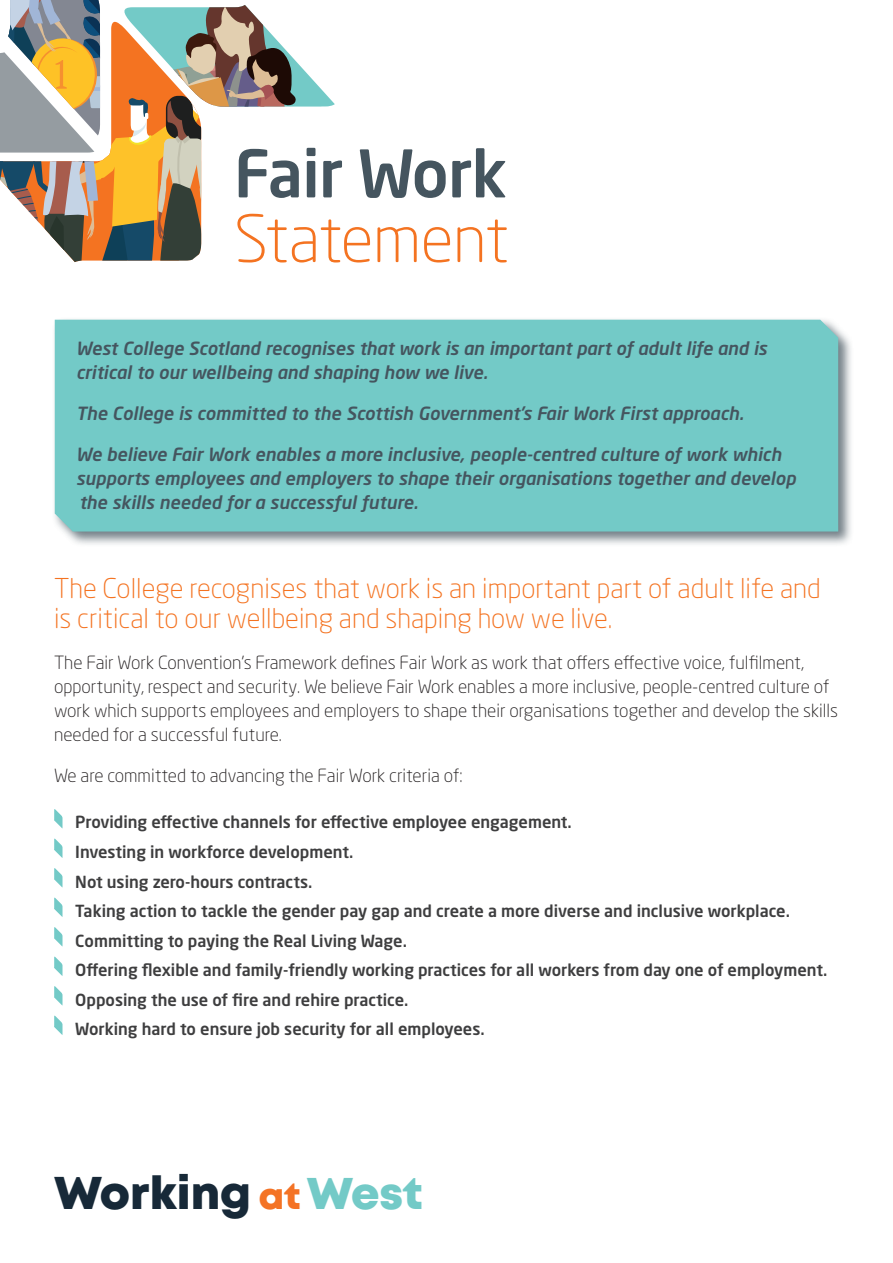
<style>
.page{position:relative;width:893px;height:1263px;background:#fff}
.page>*{position:absolute;margin:0;border:0;box-sizing:border-box;transform-origin:0 0}
.t1{font:300 64.65px "Neo Sans Std";letter-spacing:-.02em;color:#f47321}
.t2{font:500 64.65px "Neo Sans Std";letter-spacing:-.01em;color:#45555f}
.t3{font:45.9px "Mont Heavy DEMO";color:#172938}
.t4{font:300 27px/30px "Neo Sans Std";color:#f47321}
.t5{font:italic 500 18px/24px "Neo Sans Std";color:#45555f}
.t6{font:300 18px/24px "Neo Sans Std";color:#231f20}
.t7{font:500 16.5px/29.5px "Neo Sans Std";color:#3e3e3f}
.s1{font-size:36.75px;color:#f47325}
.s2{font-size:44.4px;color:#73cac7}
</style>
<div class="page">
<svg style="left:0;top:0;width:335px;height:262px"></svg>
<svg style="left:54px;top:809px;width:9px;height:19px"></svg>
<svg style="left:54px;top:838px;width:9px;height:20px"></svg>
<svg style="left:54px;top:868px;width:9px;height:19px"></svg>
<svg style="left:54px;top:897px;width:9px;height:20px"></svg>
<svg style="left:54px;top:927px;width:9px;height:19px"></svg>
<svg style="left:54px;top:956px;width:9px;height:20px"></svg>
<svg style="left:54px;top:986px;width:9px;height:19px"></svg>
<svg style="left:54px;top:1015px;width:9px;height:20px"></svg>
<div style="left:52px;top:317px;width:801px;height:230px;background:#45555f;opacity:.75"></div>
<div style="left:55px;top:320px;width:783px;height:211px;background:#73cac7"></div>
<h1 class="t2" style="left:234px;top:133px;width:275px">Fair Work</h1>
<h1 class="t1" style="left:234px;top:200px;width:277px">Statement</h1>
<p class="t5" style="left:76px;top:336px;width:693px">West College Scotland recognises that work is an important part of adult life and is critical to our wellbeing and shaping how we live.</p>
<p class="t5" style="left:76px;top:401px;width:669px">The College is committed to the Scottish Government’s Fair Work First approach.</p>
<p class="t5" style="left:76px;top:442px;width:721px">We believe Fair Work enables a more inclusive, people-centred culture of work which supports employees and employers to shape their organisations together and develop the skills needed for a successful future.</p>
<h3 class="t4" style="left:54px;top:573px;width:768px">The College recognises that work is an important part of adult life and is critical to our wellbeing and shaping how we live.</h3>
<p class="t6" style="left:54px;top:650px;width:785px">The Fair Work Convention’s Framework defines Fair Work as work that offers effective voice, fulfilment, opportunity, respect and security. We believe Fair Work enables a more inclusive, people-centred culture of work which supports employees and employers to shape their organisations together and develop the skills needed for a successful future.</p>
<p class="t6" style="left:54px;top:763px;width:410px">We are committed to advancing the Fair Work criteria of:</p>
<p class="t7" style="left:75px;top:807px;width:753px">Providing effective channels for effective employee engagement.<br>Investing in workforce development.<br>Not using zero-hours contracts.<br>Taking action to tackle the gender pay gap and create a more diverse and inclusive workplace.<br>Committing to paying the Real Living Wage.<br>Offering flexible and family-friendly working practices for all workers from day one of employment.<br>Opposing the use of fire and rehire practice.<br>Working hard to ensure job security for all employees.</p>
<h2 class="t3" style="left:54px;top:1167px;width:370px">Working <span class="s1">at</span> <span class="s2">West</span></h2>
</div>
